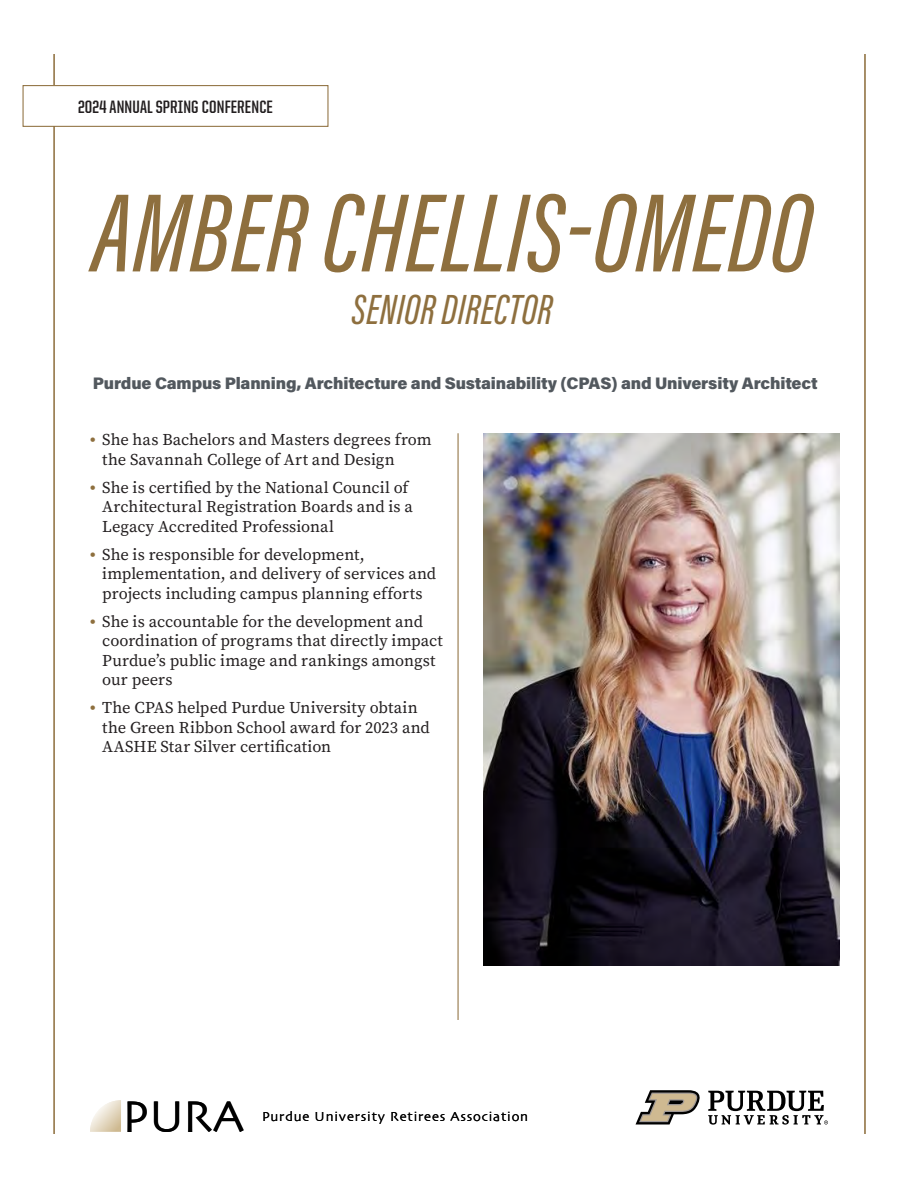
<style>
.page{position:relative;width:918px;height:1188px;background:#fff}
.page>*{position:absolute;margin:0;border:0;box-sizing:border-box;transform-origin:0 0}
.Acumin_Extra_Cond_Center_42{font:italic 500 114.75px "Acumin Pro Extra Cond";letter-spacing:.01em;color:#8e6f3e}
.t1{font:46.5px "Skia";color:#000}
.Acumin_Extra_Cond_Center_42-2{font:italic 500 43.5px "Acumin Pro Extra Cond";letter-spacing:.01em;color:#8e6f3e}
.t2{font:700 18px "United Sans Cond";letter-spacing:.01em;color:#231f20}
.Subhead_1{font:900 16.65px "Acumin Pro";letter-spacing:-.01em;color:#52585e}
.t3{font:16.5px/19.5px "Source Serif Pro";color:#231f20}
.t4{font:13.65px "Skia";letter-spacing:.06em;color:#000}
.s1{font-weight:700;color:#8e6f3e}
</style>
<div class="page">
<img style="left:484px;top:433px;width:355px;height:533px">
<svg style="left:90px;top:1100px;width:31px;height:32px"></svg>
<hr style="left:458px;top:433px;width:1px;height:587px;background:#8e6f3e">
<hr style="left:54px;top:54px;width:1px;height:1080px;background:#8e6f3e">
<hr style="left:864px;top:54px;width:2px;height:1080px;background:#8e6f3e">
<svg style="left:636px;top:1090px;width:64px;height:35px"></svg>
<svg style="left:708px;top:1091px;width:120px;height:34px"></svg>
<div style="left:23px;top:86px;width:305px;height:40px;background:#fff"></div>
<div style="left:23px;top:85px;width:306px;height:42px;border:1px solid #8e6f3e"></div>
<p class="t2" style="left:78px;top:97px;width:196px">2024 ANNUAL SPRING CONFERENCE</p>
<p class="Acumin_Extra_Cond_Center_42" style="left:93px;top:163px;width:720px">AMBER CHELLIS-OMEDO</p>
<p class="Acumin_Extra_Cond_Center_42-2" style="left:352px;top:283px;width:202px">SENIOR DIRECTOR</p>
<p class="Subhead_1" style="left:93px;top:371px;width:727px">Purdue Campus Planning, Architecture and Sustainability (CPAS) and University Architect</p>
<p class="t3" style="left:102px;top:431px;width:331px;text-indent:-12px"><span class="s1">•</span> She has Bachelors and Masters degrees from the Savannah College of Art and Design</p>
<p class="t3" style="left:102px;top:478px;width:312px;text-indent:-12px"><span class="s1">•</span> She is certified by the National Council of<br>Architectural Registration Boards and is a<br>Legacy Accredited Professional</p>
<p class="t3" style="left:102px;top:545px;width:336px;text-indent:-12px"><span class="s1">•</span> She is responsible for development, implementation, and delivery of services and projects including campus planning efforts</p>
<p class="t3" style="left:102px;top:612px;width:342px;text-indent:-12px"><span class="s1">•</span> She is accountable for the development and coordination of programs that directly impact Purdue’s public image and rankings amongst our peers</p>
<p class="t3" style="left:102px;top:699px;width:329px;text-indent:-12px"><span class="s1">•</span> The CPAS helped Purdue University obtain the Green Ribbon School award for 2023 and<br>AASHE Star Silver certification</p>
<h2 class="t1" style="left:122px;top:1089px;width:123px">PURA</h2>
<p class="t4" style="left:262px;top:1109px;width:268px">Purdue University Retirees Association</p>
</div>
